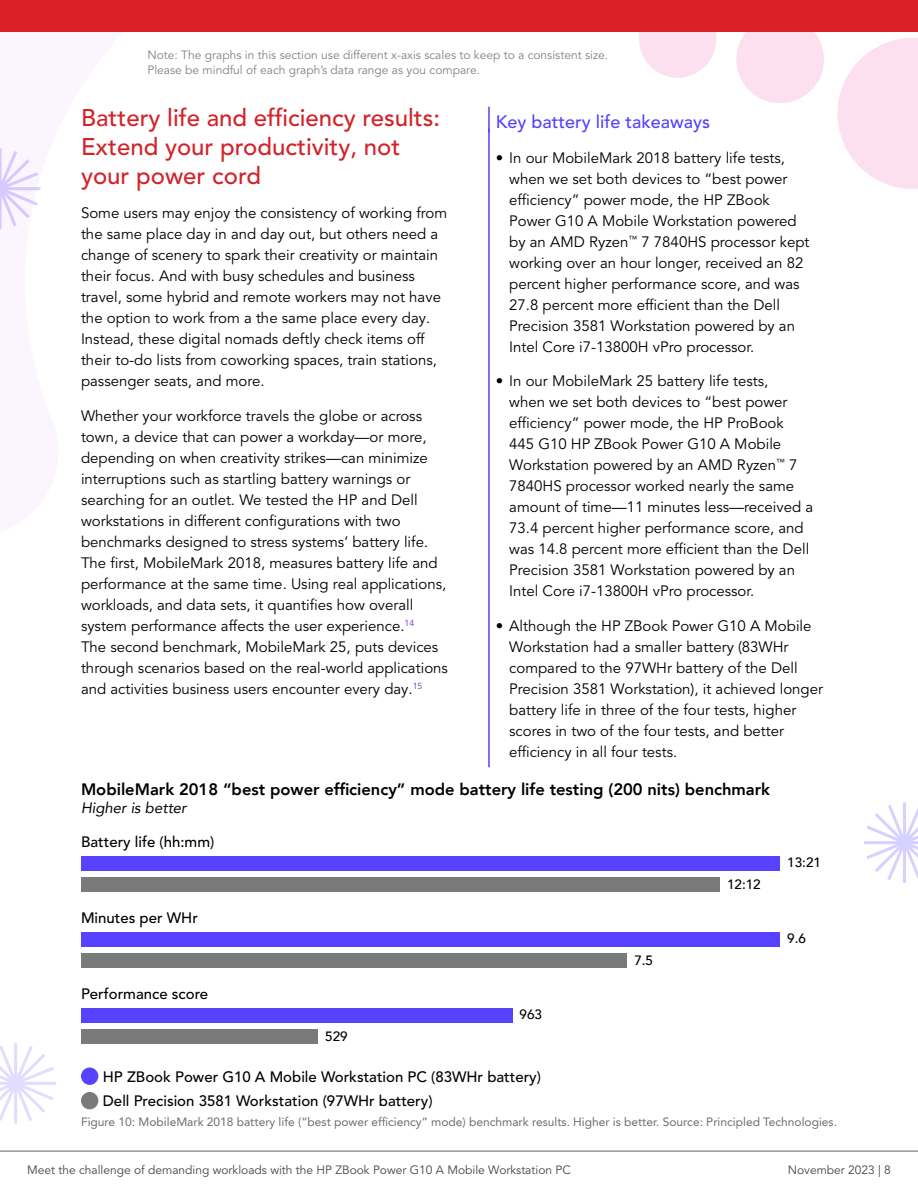
<style>
.page{position:relative;width:918px;height:1188px;background:#fff}
.page>*{position:absolute;margin:0;border:0;box-sizing:border-box;transform-origin:0 0}
.t1{font:500 24px/28.8px "Avenir LT Pro";color:#d2232a}
.t2{font:500 18px "Avenir LT Pro";color:#5642ff}
.t3{font:800 16.5px "Avenir";color:#000}
.t4{font:15px/21px "Avenir LT Pro";color:#000}
.t5{font:500 15px/24.5px "Avenir LT Pro";color:#000}
.t6{font:italic 15px "Avenir";color:#000}
.t7{font:500 13.5px "Avenir";color:#000}
.t8{font:12px/14.4px "Avenir LT Pro";color:#808285}
.t9{font:12px "Avenir LT Pro";color:#6d6e71}
.t10{font:12px "Avenir LT Pro";color:#464547}
</style>
<div class="page">
<svg style="left:864px;top:802px;width:54px;height:81px"></svg>
<svg style="left:0;top:148px;width:41px;height:81px"></svg>
<svg style="left:0;top:1043px;width:56px;height:81px"></svg>
<hr style="left:488px;top:107px;width:2px;height:26px;background:#5642ff">
<hr style="left:488px;top:128px;width:2px;height:639px;background:#5642ff">
<div style="left:81px;top:877px;width:639px;height:15px;background:#797a7c"></div>
<div style="left:81px;top:856px;width:699px;height:14px;background:#5642ff"></div>
<div style="left:81px;top:953px;width:546px;height:14px;background:#797a7c"></div>
<div style="left:81px;top:932px;width:699px;height:14px;background:#5642ff"></div>
<div style="left:81px;top:1029px;width:237px;height:14px;background:#797a7c"></div>
<div style="left:81px;top:1008px;width:431px;height:14px;background:#5642ff"></div>
<div style="left:81px;top:1068px;width:17px;height:17px;background:#5642ff;border-radius:50%"></div>
<div style="left:81px;top:1092px;width:17px;height:17px;background:#797a7c;border-radius:50%"></div>
<svg style="left:837px;top:38px;width:81px;height:151px"></svg>
<div style="left:736px;top:16px;width:88px;height:87px;background:#fce0f0;border-radius:50%"></div>
<svg style="left:639px;top:32px;width:77px;height:46px"></svg>
<hr style="left:0;top:1151px;width:918px;height:1px;background:#616264">
<div style="left:0;top:0;width:918px;height:32px;background:#da2128"></div>
<p class="t8" style="left:147px;top:48px;width:462px">Note: The graphs in this section use different x-axis scales to keep to a consistent size.<br>Please be mindful of each graph’s data range as you compare.</p>
<h1 class="t1" style="left:81px;top:104px;width:361px">Battery life and efficiency results:<br>Extend your productivity, not your power cord</h1>
<p class="t4" style="left:81px;top:203px;width:368px">Some users may enjoy the consistency of working from the same place day in and day out, but others need a change of scenery to spark their creativity or maintain their focus. And with busy schedules and business travel, some hybrid and remote workers may not have the option to work from a the same place every day.<br>Instead, these digital nomads deftly check items off their to-do lists from coworking spaces, train stations, passenger seats, and more.</p>
<p class="t4" style="left:81px;top:405px;width:368px">Whether your workforce travels the globe or across town, a device that can power a workday—or more, depending on when creativity strikes—can minimize interruptions such as startling battery warnings or searching for an outlet. We tested the HP and Dell workstations in different configurations with two benchmarks designed to stress systems’ battery life.<br>The first, MobileMark 2018, measures battery life and performance at the same time. Using real applications, workloads, and data sets, it quantifies how overall system performance affects the user experience.<sup>14<br></sup>The second benchmark, MobileMark 25, puts devices through scenarios based on the real-world applications and activities business users encounter every day.<sup>15</sup></p>
<p class="t2" style="left:496px;top:111px;width:216px">Key battery life takeaways</p>
<p class="t4" style="left:509px;top:147px;width:302px;text-indent:-13px">• In our MobileMark 2018 battery life tests, when we set both devices to “best power efficiency” power mode, the HP ZBook Power G10 A Mobile Workstation powered by an AMD Ryzen<sup>™</sup> 7 7840HS processor kept working over an hour longer, received an 82 percent higher performance score, and was 27.8 percent more efficient than the Dell Precision 3581 Workstation powered by an Intel Core i7-13800H vPro processor.</p>
<p class="t4" style="left:509px;top:371px;width:305px;text-indent:-13px">• In our MobileMark 25 battery life tests,<br>when we set both devices to “best power efficiency” power mode, the HP ProBook<br>445 G10 HP ZBook Power G10 A Mobile Workstation powered by an AMD Ryzen<sup>™</sup> 7<br>7840HS processor worked nearly the same amount of time—11 minutes less—received a 73.4 percent higher performance score, and was 14.8 percent more efficient than the Dell Precision 3581 Workstation powered by an Intel Core i7-13800H vPro processor.</p>
<p class="t4" style="left:509px;top:615px;width:315px;text-indent:-14px">• Although the HP ZBook Power G10 A Mobile Workstation had a smaller battery (83WHr compared to the 97WHr battery of the Dell Precision 3581 Workstation), it achieved longer battery life in three of the four tests, higher scores in two of the four tests, and better efficiency in all four tests.</p>
<p class="t3" style="left:81px;top:776px;width:691px">MobileMark 2018 “best power efficiency” mode battery life testing (200 nits) benchmark</p>
<p class="t6" style="left:81px;top:798px;width:107px">Higher is better</p>
<p class="t5" style="left:81px;top:830px;width:135px">Battery life (hh:mm)</p>
<p class="t5" style="left:81px;top:906px;width:118px">Minutes per WHr</p>
<p class="t5" style="left:81px;top:982px;width:129px">Performance score</p>
<p class="t7" style="left:325px;top:1024px;width:24px">529</p>
<p class="t7" style="left:520px;top:1002px;width:24px">963</p>
<p class="t5" style="left:103px;top:1064px;width:440px">HP ZBook Power G10 A Mobile Workstation PC (83WHr battery)<br>Dell Precision 3581 Workstation (97WHr battery)</p>
<p class="t7" style="left:634px;top:948px;width:20px">7.5</p>
<p class="t7" style="left:727px;top:872px;width:35px">12:12</p>
<p class="t7" style="left:787px;top:851px;width:35px">13:21</p>
<p class="t7" style="left:787px;top:927px;width:20px">9.6</p>
<p class="t9" style="left:81px;top:1114px;width:758px">Figure 10: MobileMark 2018 battery life (“best power efficiency” mode) benchmark results. Higher is better. Source: Principled Technologies.</p>
<p class="t10" style="left:27px;top:1163px;width:545px">Meet the challenge of demanding workloads with the HP ZBook Power G10 A Mobile Workstation PC</p>
<p class="t10" style="left:788px;top:1163px;width:105px">November 2023 | 8</p>
</div>
